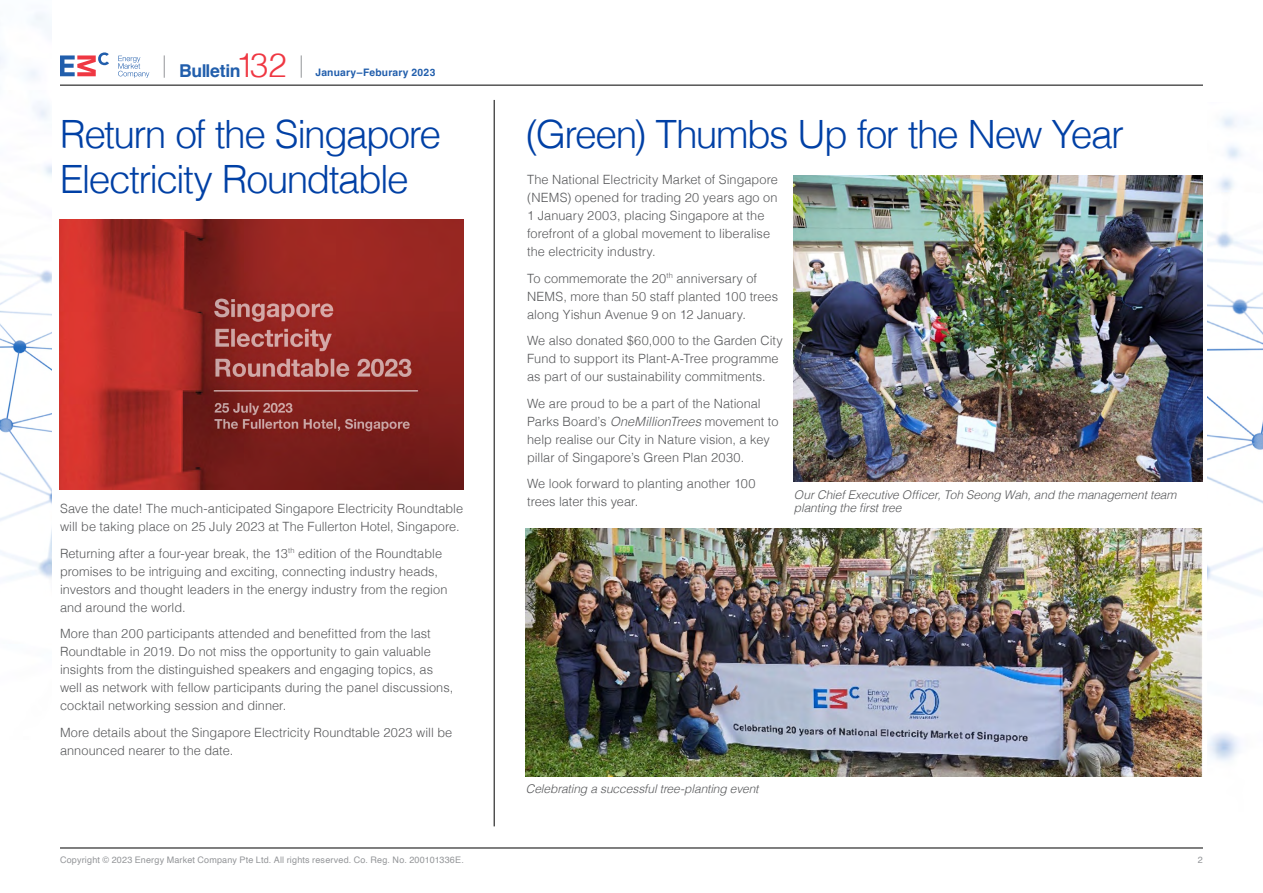
<style>
.page{position:relative;width:1263px;height:893px;background:#fff}
.page>*{position:absolute;margin:0;border:0;box-sizing:border-box;transform-origin:0 0}
.t1{font:300 39px/45px "Helvetica";letter-spacing:-.04em;color:#0040a5}
.t2{font:700 17.7px "Helvetica";letter-spacing:-.025em;color:#215eac}
.t3{font:300 12.75px/18px "Helvetica";letter-spacing:.005em;color:#58595b}
.t4{font:italic 300 12px/13.5px "Helvetica";letter-spacing:-.01em;color:#58595b}
.t5{font:700 10.35px "Helvetica";letter-spacing:.02em;color:#215eac}
.t6{font:9px "Helvetica";letter-spacing:.02em;color:#939598}
.s1{font-weight:300;font-size:33.6px;color:#ef3742}
.s2{font-style:italic}
</style>
<div class="page">
<hr style="left:60px;top:85px;width:1143px;height:1px;background:#000">
<hr style="left:60px;top:848px;width:1143px;height:1px;background:#000">
<svg style="left:60px;top:52px;width:49px;height:24px"></svg>
<svg style="left:118px;top:56px;width:31px;height:22px"></svg>
<svg style="left:164px;top:55px;width:1px;height:23px"></svg>
<svg style="left:301px;top:55px;width:1px;height:23px"></svg>
<img style="left:0;top:13px;width:51px;height:566px">
<img style="left:1208px;top:115px;width:55px;height:647px">
<img style="left:60px;top:220px;width:404px;height:269px">
<hr style="left:494px;top:100px;width:1px;height:726px;background:#000">
<img style="left:526px;top:528px;width:677px;height:249px">
<img style="left:794px;top:175px;width:409px;height:306px">
<h2 class="t2" style="left:179px;top:60px;width:109px">Bulletin<span class="s1">132</span></h2>
<p class="t5" style="left:315px;top:66px;width:121px">January–Feburary 2023</p>
<h1 class="t1" style="left:60px;top:109px;width:383px">Return of the Singapore<br>Electricity Roundtable</h1>
<h1 class="t1" style="left:526px;top:109px;width:600px">(Green) Thumbs Up for the New Year</h1>
<p class="t3" style="left:527px;top:170px;width:252px">The National Electricity Market of Singapore (NEMS) opened for trading 20 years ago on 1 January 2003, placing Singapore at the forefront of a global movement to liberalise the electricity industry.</p>
<p class="t3" style="left:527px;top:268px;width:252px">To commemorate the 20<sup>th</sup> anniversary of<br>NEMS, more than 50 staff planted 100 trees along Yishun Avenue 9 on 12 January.</p>
<p class="t3" style="left:527px;top:331px;width:257px">We also donated $60,000 to the Garden City<br>Fund to support its Plant-A-Tree programme as part of our sustainability commitments.</p>
<p class="t3" style="left:527px;top:393px;width:253px">We are proud to be a part of the National Parks Board’s <span class="s2">OneMillionTrees</span> movement to help realise our City in Nature vision, a key pillar of Singapore’s Green Plan 2030.</p>
<p class="t3" style="left:527px;top:474px;width:230px">We look forward to planting another 100 trees later this year.</p>
<p class="t4" style="left:794px;top:487px;width:384px">Our Chief Executive Officer, Toh Seong Wah, and the management team planting the first tree</p>
<p class="t3" style="left:60px;top:499px;width:405px">Save the date! The much-anticipated Singapore Electricity Roundtable will be taking place on 25 July 2023 at The Fullerton Hotel, Singapore.</p>
<p class="t3" style="left:60px;top:543px;width:389px">Returning after a four-year break, the 13<sup>th</sup> edition of the Roundtable promises to be intriguing and exciting, connecting industry heads, investors and thought leaders in the energy industry from the region and around the world.</p>
<p class="t3" style="left:60px;top:624px;width:395px">More than 200 participants attended and benefitted from the last Roundtable in 2019. Do not miss the opportunity to gain valuable insights from the distinguished speakers and engaging topics, as well as network with fellow participants during the panel discussions, cocktail networking session and dinner.</p>
<p class="t3" style="left:60px;top:722px;width:394px">More details about the Singapore Electricity Roundtable 2023 will be announced nearer to the date.</p>
<p class="t4" style="left:526px;top:781px;width:234px">Celebrating a successful tree-planting event</p>
<p class="t6" style="left:60px;top:853px;width:405px">Copyright © 2023 Energy Market Company Pte Ltd. All rights reserved. Co. Reg. No. 200101336E.</p>
<p class="t6" style="left:1198px;top:853px;width:7px">2</p>
</div>
